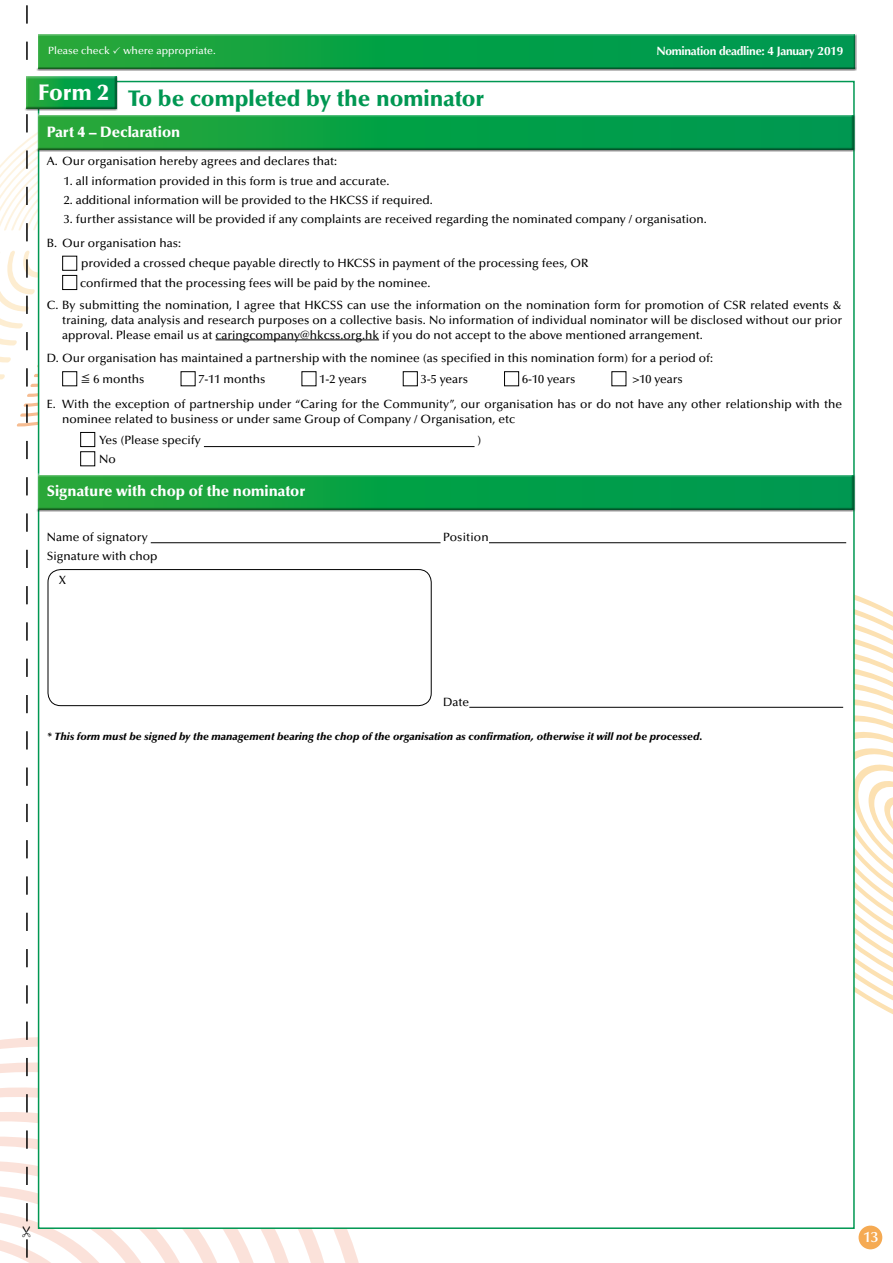
<style>
.page{position:relative;width:893px;height:1263px;background:#fff}
.page>*{position:absolute;margin:0;border:0;box-sizing:border-box;transform-origin:0 0}
.t1{font:900 22.5px "Optima";color:#009752}
.t2{font:900 15px "Optima";color:#fff}
.t3{font:600 15px "Optima";color:#fff}
.t4{font:500 12px/23.5px "Optima";color:#000}
.t5{font:700 12px "Optima";letter-spacing:-.025em;color:#fff}
.t6{font:italic 900 10.5px "Optima";color:#000}
.t7{font:500 10.5px "Optima";color:#fff}
.s1{font-family:"DF Hei HK W5";font-weight:400}
</style>
<div class="page">
<svg style="left:236px;top:1229px;width:123px;height:34px"></svg>
<svg style="left:855px;top:595px;width:38px;height:419px"></svg>
<svg style="left:855px;top:1222px;width:30px;height:30px"></svg>
<div style="left:38px;top:81px;width:817px;height:1148px;background:#fff;border:2px solid #009752"></div>
<div style="left:36px;top:114px;width:819px;height:36px;background:#fff"></div>
<div style="left:36px;top:115px;width:820px;height:37px;background:#000;opacity:.5"></div>
<div style="left:36px;top:473px;width:819px;height:36px;background:#fff"></div>
<div style="left:36px;top:474px;width:820px;height:38px;background:#000;opacity:.5"></div>
<div style="left:36px;top:33px;width:821px;height:37px;background:#000;opacity:.5"></div>
<hr style="left:216px;top:340px;width:163px;height:1px;background:#000">
<div style="left:302px;top:371px;width:14px;height:15px;border:1px solid #000"></div>
<div style="left:403px;top:371px;width:15px;height:15px;border:1px solid #000"></div>
<div style="left:504px;top:371px;width:15px;height:15px;border:1px solid #000"></div>
<div style="left:611px;top:371px;width:15px;height:15px;border:1px solid #000"></div>
<hr style="left:204px;top:446px;width:271px;height:1px;background:#000">
<hr style="left:151px;top:542px;width:290px;height:1px;background:#000">
<hr style="left:489px;top:542px;width:357px;height:1px;background:#000">
<hr style="left:469px;top:707px;width:374px;height:1px;background:#000">
<svg style="left:0;top:5px;width:236px;height:1258px"></svg>
<p class="t5" style="left:656px;top:44px;width:189px">Nomination deadline: 4 January 2019</p>
<p class="t7" style="left:48px;top:44px;width:63px">Please check</p>
<p class="t7" style="left:123px;top:44px;width:94px">where appropriate.</p>
<h1 class="t1" style="left:38px;top:85px;width:448px"><sup>Form</sup> <sup>2</sup> To be completed by the nominator</h1>
<p class="t2" style="left:47px;top:123px;width:135px">Part 4 – Declaration</p>
<p class="t4" style="left:47px;top:150px;width:292px">A. Our organisation hereby agrees and declares that:</p>
<p class="t4" style="left:64px;top:169px;width:327px">1. all information provided in this form is true and accurate.</p>
<p class="t4" style="left:64px;top:188px;width:371px">2. additional information will be provided to the HKCSS if required.</p>
<p class="t4" style="left:47px;top:208px;width:662px;text-indent:17px">3. further assistance will be provided if any complaints are received regarding the nominated company / organisation.<br>B. Our organisation has:</p>
<p class="t4" style="left:80px;top:254px;width:510px;line-height:19.2px">provided a crossed cheque payable directly to HKCSS in payment of the processing fees, OR confirmed that the processing fees will be paid by the nominee.</p>
<p class="t4" style="left:62px;top:297px;width:781px;line-height:15px;text-align:justify;text-indent:-15px">C. By submitting the nomination, I agree that HKCSS can use the information on the nomination form for promotion of CSR related events &amp; training, data analysis and research purposes on a collective basis. No information of individual nominator will be disclosed without our prior approval. Please email us at caringcompany@hkcss.org.hk if you do not accept to the above mentioned arrangement.</p>
<p class="t4" style="left:80px;top:348px;width:635px;line-height:20.7px;text-indent:-33px">D. Our organisation has maintained a partnership with the nominee (as specified in this nomination form) for a period of: <span class="s1">≦</span> 6 months</p>
<p class="t4" style="left:199px;top:367px;width:68px">7-11 months</p>
<p class="t4" style="left:319px;top:367px;width:49px">1-2 years</p>
<p class="t4" style="left:421px;top:367px;width:49px">3-5 years</p>
<p class="t4" style="left:522px;top:367px;width:55px">6-10 years</p>
<p class="t4" style="left:47px;top:367px;width:797px;line-height:25px;text-indent:586px">&gt;10 years<br>E. With the exception of partnership under “Caring for the Community”, our organisation has or do not have any other relationship with the</p>
<p class="t4" style="left:99px;top:409px;width:417px;line-height:20.7px;text-indent:-37px">nominee related to business or under same Group of Company / Organisation, etc<br>Yes (Please specify</p>
<p class="t4" style="left:478px;top:428px;width:5px">)</p>
<p class="t4" style="left:99px;top:447px;width:18px">No</p>
<p class="t2" style="left:47px;top:482px;width:260px">Signature with chop of the nominator</p>
<p class="t4" style="left:47px;top:526px;width:102px">Name of signatory</p>
<p class="t4" style="left:443px;top:526px;width:47px">Position</p>
<p class="t4" style="left:59px;top:545px;width:100px;text-indent:-12px">Signature with chop<br>X</p>
<p class="t4" style="left:443px;top:690px;width:28px">Date</p>
<p class="t6" style="left:47px;top:730px;width:658px">* This form must be signed by the management bearing the chop of the organisation as confirmation, otherwise it will not be processed.</p>
<p class="t3" style="left:863px;top:1228px;width:17px">13</p>
</div>
